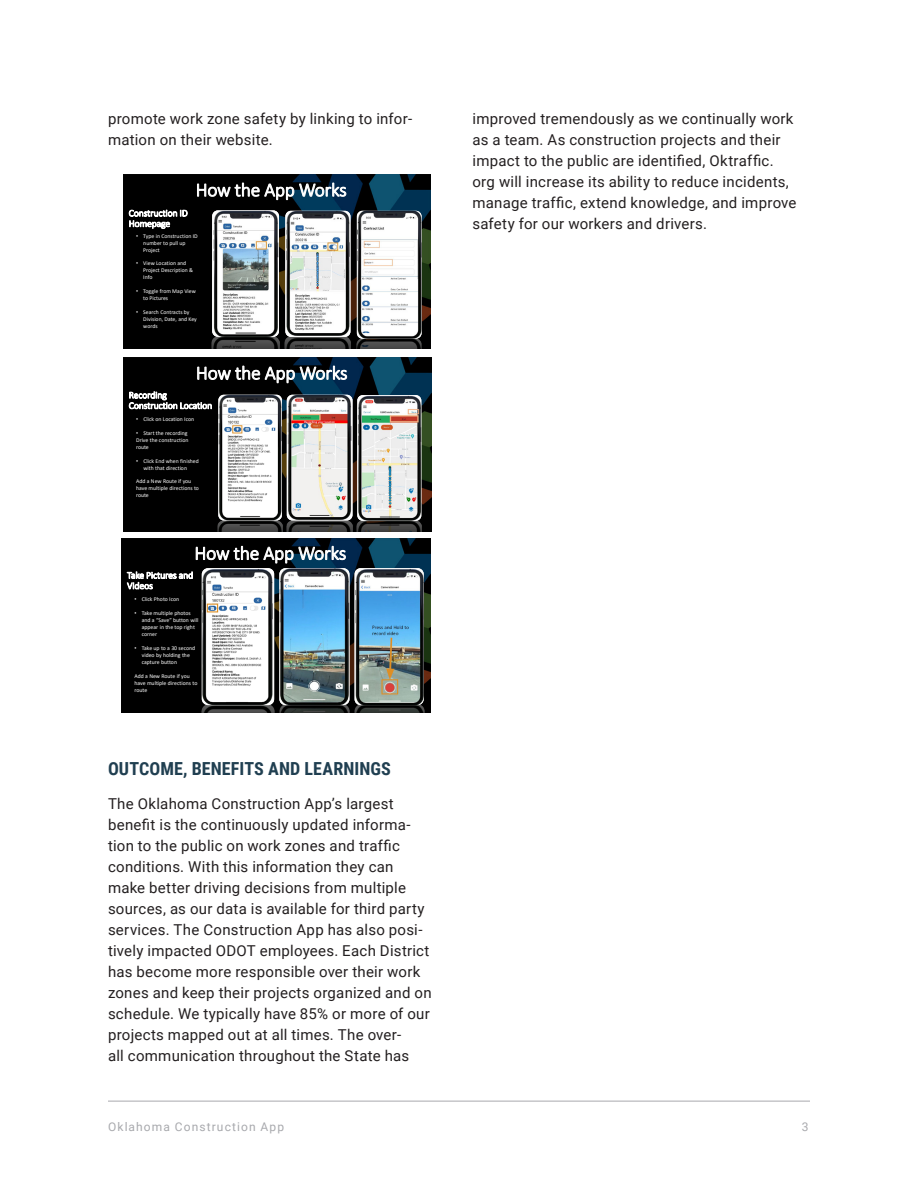
<style>
.page{position:relative;width:918px;height:1188px;background:#fff}
.page>*{position:absolute;margin:0;border:0;box-sizing:border-box;transform-origin:0 0}
.t1{font:300 19.35px "Calibri";letter-spacing:-.01em;color:#fff}
.t2{font:300 19.2px "Calibri";letter-spacing:-.01em;color:#fff}
.t3{font:700 18px "Roboto Condensed";letter-spacing:.005em;color:#203f51}
.body{font:15px/21px "Roboto";letter-spacing:.015em;color:#231f20}
.t4{font:12px "Roboto";letter-spacing:.095em;color:#a8a9ad}
.t5{font:300 9.75px "Calibri";letter-spacing:-.005em;color:#fff}
.t6{font:300 9.6px/10.4px "Calibri";letter-spacing:-.01em;color:#fff}
.t7{font:5.85px/6.9px "Calibri";color:#fff}
.t8{font:5.7px/6.9px "Calibri";color:#fff}
.s1{font-family:"Arial"}
</style>
<div class="page">
<hr style="left:108px;top:1101px;width:702px;height:1px;background:#a8a9ad">
<img style="left:123px;top:175px;width:308px;height:173px">
<img style="left:212px;top:210px;width:67px;height:138px">
<svg style="left:212px;top:210px;width:67px;height:127px"></svg>
<img style="left:285px;top:211px;width:66px;height:137px">
<svg style="left:285px;top:211px;width:65px;height:126px"></svg>
<img style="left:356px;top:211px;width:66px;height:137px">
<svg style="left:357px;top:211px;width:65px;height:128px"></svg>
<img style="left:123px;top:358px;width:309px;height:174px">
<img style="left:357px;top:395px;width:65px;height:137px">
<svg style="left:357px;top:395px;width:64px;height:126px;background:#c1c3bf"></svg>
<img style="left:286px;top:395px;width:67px;height:137px">
<svg style="left:287px;top:395px;width:66px;height:126px;fill:#ededed"></svg>
<img style="left:218px;top:395px;width:64px;height:137px">
<svg style="left:218px;top:395px;width:64px;height:126px"></svg>
<img style="left:122px;top:538px;width:309px;height:174px">
<img style="left:279px;top:568px;width:71px;height:144px">
<img style="left:279px;top:568px;width:70px;height:137px;border-radius:6px">
<img style="left:354px;top:568px;width:70px;height:144px">
<img style="left:355px;top:568px;width:69px;height:137px;border-radius:6px">
<img style="left:201px;top:568px;width:74px;height:144px">
<svg style="left:202px;top:568px;width:72px;height:137px"></svg>
<p class="body" style="left:108px;top:107px;width:306px">promote work zone safety by linking to infor&shy;mation on their website.</p>
<p class="t2" style="left:196px;top:178px;width:153px">How the App Works</p>
<p class="t6" style="left:129px;top:208px;width:60px">Construction ID<br>Homepage</p>
<p class="t8" style="left:136px;top:232px;width:63px"><span class="s1">•</span> Type in Construction ID</p>
<p class="t7" style="left:143px;top:239px;width:44px">number to pull up</p>
<p class="t8" style="left:143px;top:246px;width:18px">Project</p>
<p class="t8" style="left:143px;top:260px;width:51px;text-indent:-7px"><span class="s1">•</span> View Location and<br>Project Description &amp;</p>
<p class="t7" style="left:143px;top:274px;width:11px">Info</p>
<p class="t8" style="left:143px;top:288px;width:54px;text-indent:-7px"><span class="s1">•</span> Toggle from Map View to Pictures</p>
<p class="t8" style="left:143px;top:308px;width:55px;text-indent:-7px"><span class="s1">•</span> Search Contracts by<br>Division, Date, and Key words</p>
<p class="t1" style="left:196px;top:361px;width:153px">How the App Works</p>
<p class="t6" style="left:129px;top:390px;width:85px">Recording<br>Construction Location</p>
<p class="t7" style="left:136px;top:415px;width:60px"><span class="s1">•</span> Click on Location Icon</p>
<p class="t7" style="left:136px;top:429px;width:54px"><span class="s1">•</span> Start the recording<br>Drive the construction route</p>
<p class="t7" style="left:143px;top:457px;width:57px;text-indent:-7px"><span class="s1">•</span> Click End when finished with that direction</p>
<p class="t7" style="left:136px;top:478px;width:64px">Add a New Route if you have multiple directions to route</p>
<p class="t1" style="left:194px;top:541px;width:153px">How the App Works</p>
<p class="t6" style="left:127px;top:570px;width:68px">Take Pictures and</p>
<p class="t5" style="left:127px;top:580px;width:27px">Videos</p>
<p class="t7" style="left:134px;top:596px;width:46px"><span class="s1">•</span> Click Photo Icon</p>
<p class="t7" style="left:142px;top:610px;width:58px;text-indent:-7px"><span class="s1">•</span> Take multiple photos and a “Save” button will appear in the top right corner</p>
<p class="t7" style="left:142px;top:644px;width:55px;text-indent:-7px"><span class="s1">•</span> Take up to a 30 second video by holding the capture button</p>
<p class="t7" style="left:134px;top:672px;width:65px">Add a New Route if you have multiple directions to route</p>
<p class="t3" style="left:108px;top:756px;width:284px">OUTCOME, BENEFITS AND LEARNINGS</p>
<p class="body" style="left:108px;top:793px;width:325px">The Oklahoma Construction App’s largest benefit is the continuously updated informa&shy;tion to the public on work zones and traffic conditions. With this information they can make better driving decisions from multiple sources, as our data is available for third party services. The Construction App has also posi&shy;tively impacted ODOT employees. Each District has become more responsible over their work zones and keep their projects organized and on schedule. We typically have 85% or more of our projects mapped out at all times. The over-<br>all communication throughout the State has</p>
<p class="body" style="left:472px;top:107px;width:326px">improved tremendously as we continually work as a team. As construction projects and their impact to the public are identified, Oktraffic. org will increase its ability to reduce incidents, manage traffic, extend knowledge, and improve safety for our workers and drivers.</p>
<p class="t4" style="left:108px;top:1118px;width:178px">Oklahoma Construction App</p>
<p class="t4" style="left:802px;top:1118px;width:8px">3</p>
</div>
